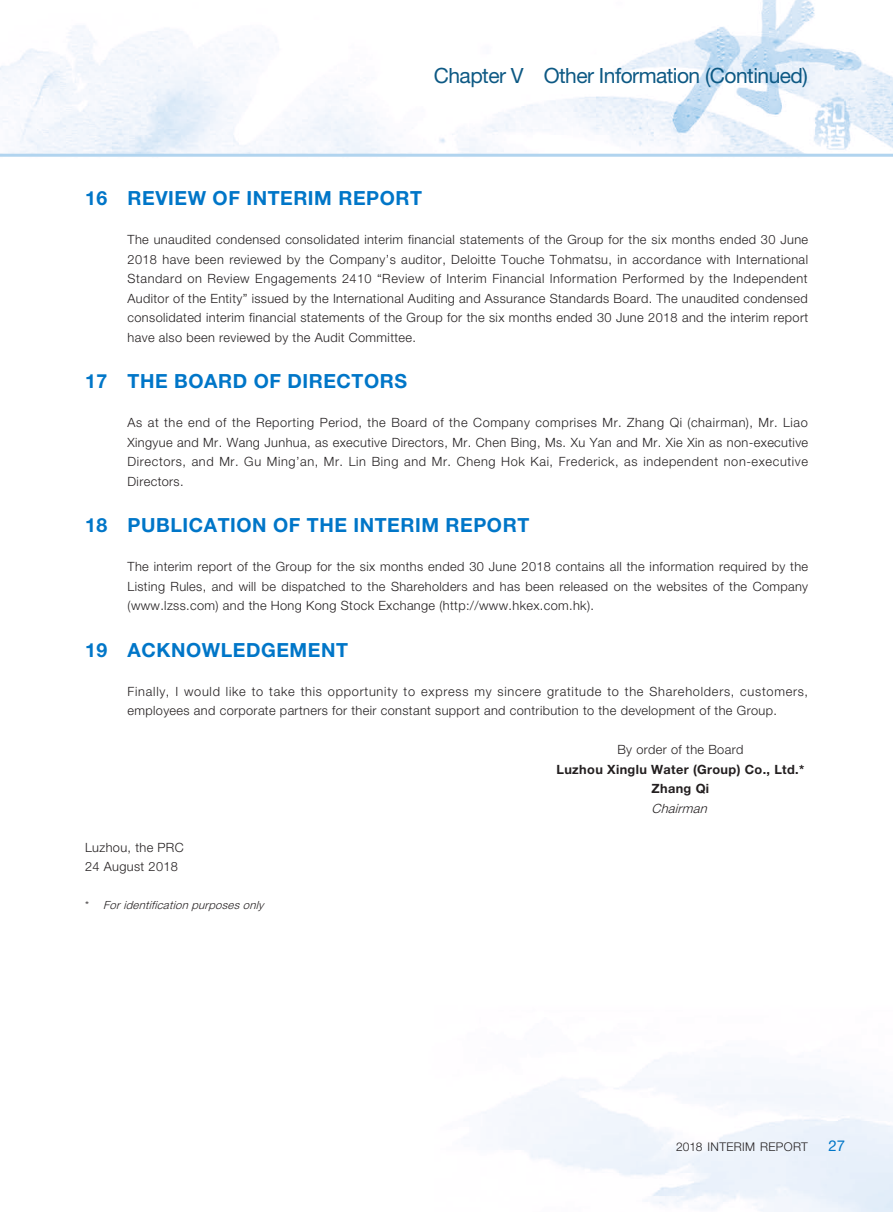
<style>
.page{position:relative;width:893px;height:1212px;background:#fff}
.page>*{position:absolute;margin:0;border:0;box-sizing:border-box;transform-origin:0 0}
.t1{font:21px "Helvetica Neue LT Std";letter-spacing:-.025em;color:#0d5984}
.t2{font:700 19.5px "Helvetica Neue LT Std";letter-spacing:.03em;color:#0076c8}
.t3{font:15px "Helvetica Neue LT Std";color:#0076c8}
.t4{font:300 12.75px/19.5px "Helvetica Neue LT Std";letter-spacing:.03em;color:#231f20;text-align:justify}
.t5{font:700 12.75px/19.5px "Helvetica Neue LT Std";letter-spacing:.03em;color:#231f20;text-align:center}
.t6{font:italic 300 12.75px "Helvetica Neue LT Std";color:#231f20}
.t7{font:300 12px "Helvetica Neue LT Std";letter-spacing:.025em;color:#231f20}
.t8{font:italic 300 11.25px "Helvetica Neue LT Std";color:#231f20}
.s1{font-style:normal}
</style>
<div class="page">
<img style="left:0;top:0;width:893px;height:1212px">
<hr style="left:0;top:154px;width:893px;height:3px;background:#b1d4ef">
<h1 class="t1" style="left:434px;top:63px;width:376px">Chapter V Other Information (Continued)</h1>
<h2 class="t2" style="left:85px;top:186px;width:339px">16 REVIEW OF INTERIM REPORT</h2>
<p class="t4" style="left:128px;top:230px;width:682px">The unaudited condensed consolidated interim financial statements of the Group for the six months ended 30 June 2018 have been reviewed by the Company’s auditor, Deloitte Touche Tohmatsu, in accordance with International Standard on Review Engagements 2410 “Review of Interim Financial Information Performed by the Independent Auditor of the Entity” issued by the International Auditing and Assurance Standards Board. The unaudited condensed consolidated interim financial statements of the Group for the six months ended 30 June 2018 and the interim report have also been reviewed by the Audit Committee.</p>
<h2 class="t2" style="left:85px;top:369px;width:323px">17 THE BOARD OF DIRECTORS</h2>
<p class="t4" style="left:128px;top:413px;width:682px">As at the end of the Reporting Period, the Board of the Company comprises Mr. Zhang Qi (chairman), Mr. Liao Xingyue and Mr. Wang Junhua, as executive Directors, Mr. Chen Bing, Ms. Xu Yan and Mr. Xie Xin as non-executive Directors, and Mr. Gu Ming’an, Mr. Lin Bing and Mr. Cheng Hok Kai, Frederick, as independent non-executive Directors.</p>
<h2 class="t2" style="left:85px;top:513px;width:446px">18 PUBLICATION OF THE INTERIM REPORT</h2>
<p class="t4" style="left:128px;top:557px;width:682px">The interim report of the Group for the six months ended 30 June 2018 contains all the information required by the Listing Rules, and will be dispatched to the Shareholders and has been released on the websites of the Company (www.lzss.com) and the Hong Kong Stock Exchange (http://www.hkex.com.hk).</p>
<h2 class="t2" style="left:85px;top:638px;width:264px">19 ACKNOWLEDGEMENT</h2>
<p class="t4" style="left:128px;top:681px;width:682px">Finally, I would like to take this opportunity to express my sincere gratitude to the Shareholders, customers, employees and corporate partners for their constant support and contribution to the development of the Group.</p>
<p class="t4" style="left:617px;top:740px;width:127px">By order of the Board</p>
<p class="t5" style="left:556px;top:759px;width:249px">Luzhou Xinglu Water (Group) Co., Ltd.*<br>Zhang Qi</p>
<p class="t6" style="left:651px;top:800px;width:61px">Chairman</p>
<p class="t4" style="left:85px;top:837px;width:100px">Luzhou, the PRC<br>24 August 2018</p>
<p class="t8" style="left:85px;top:898px;width:180px"><span class="s1">*</span> Foridentification purposesonly</p>
<p class="t7" style="left:676px;top:1139px;width:133px">2018 INTERIM REPORT</p>
<p class="t3" style="left:828px;top:1137px;width:18px">27</p>
</div>
